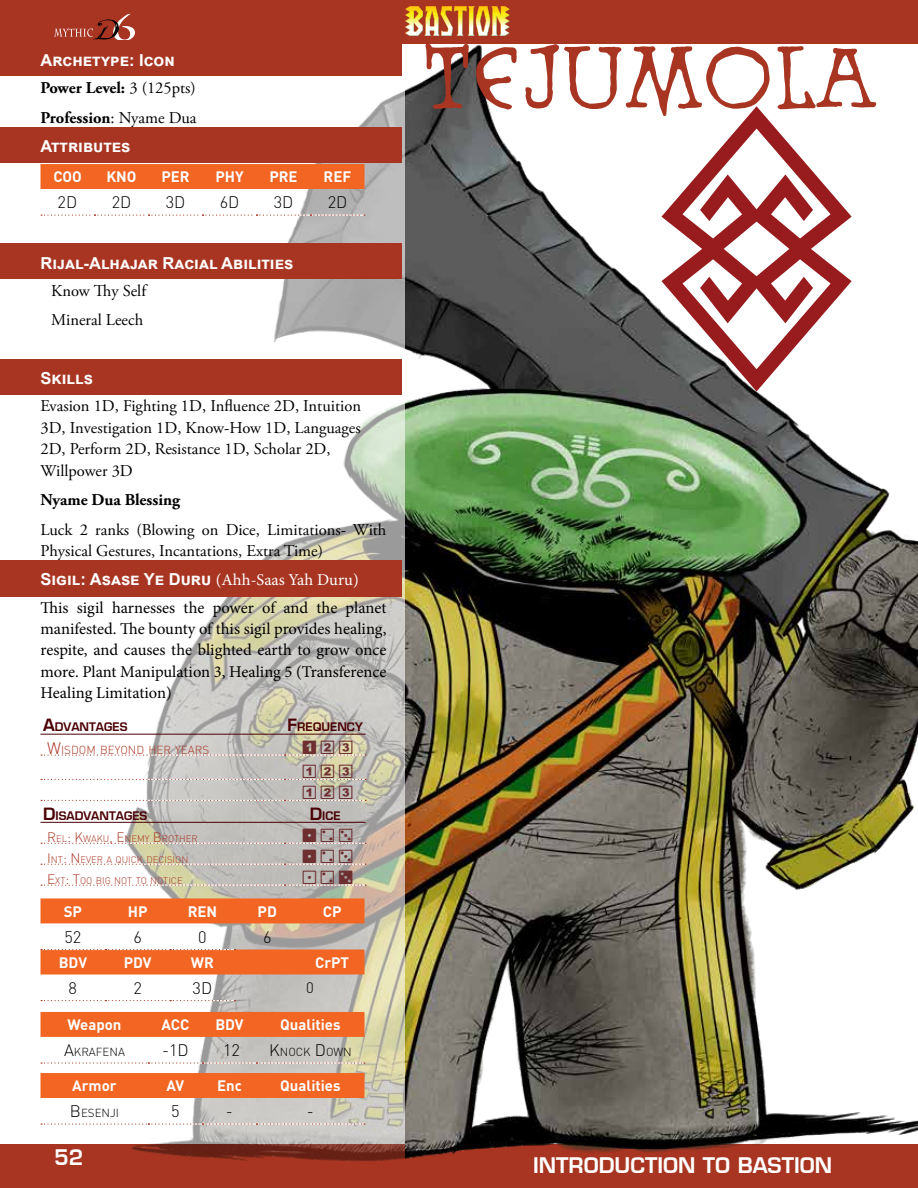
<style>
.page{position:relative;width:918px;height:1188px;background:#fff}
.page>*{position:absolute;margin:0;border:0;box-sizing:border-box;transform-origin:0 0}
.t1{font:90px "Warhorse BB";color:#a83521}
.t2{font:21px "Square 721 Dm Normal";color:#fff}
.t3{font:19.5px/24.3px "Six Sided Dice";letter-spacing:.15em;color:#6e2f31}
.t4{font:16.5px/21.3px "Adobe Garamond Pro";color:#000}
.t5{font:16.5px/21.3px "Minion Pro";color:#000;text-align:justify}
.t6{font:700 16.5px "Arial";color:#fff}
.t7{font:700 16.5px/29.4px "Adobe Garamond Pro";color:#000}
.t8{font:300 16.5px "DIN Pro";color:#000}
.t9{font:700 15px "DIN Pro";color:#fff}
.t10{font:300 15px "DIN Pro";color:#000}
.t11{font:11.55px "Square 721 Dm Normal";color:#4a0004}
.t12{font:300 11.55px "DIN Pro";color:#000}
.t13{font:300 11.55px "DIN Pro";color:#a83521}
.t14{font:300 9.45px "DIN Pro";color:#a83521}
.s1{font-weight:400}
.s2{font-family:"Minion Pro";font-weight:400}
.s3{font-size:16.5px}
.s4{font-size:13.5px}
</style>
<div class="page">
<div style="left:0;top:1145px;width:918px;height:43px;background:#a83521"></div>
<div style="left:0;top:0;width:918px;height:43px;background:#a83521"></div>
<svg style="left:54px;top:14px;width:79px;height:26px"></svg>
<svg style="left:405px;top:6px;width:105px;height:22px"></svg>
<img style="left:100px;top:28px;width:305px;height:1133px">
<img style="left:405px;top:28px;width:513px;height:1131px">
<div style="left:0;top:40px;width:401px;height:36px;background:#a83521"></div>
<div style="left:0;top:127px;width:401px;height:35px;background:#a83521"></div>
<div style="left:0;top:243px;width:401px;height:36px;background:#a83521"></div>
<div style="left:0;top:359px;width:401px;height:35px;background:#a83521"></div>
<div style="left:0;top:560px;width:401px;height:37px;background:#a83521"></div>
<div style="left:40px;top:164px;width:324px;height:25px;background:#f26522"></div>
<svg style="left:41px;top:215px;width:324px;height:1px"></svg>
<svg style="left:41px;top:843px;width:325px;height:1px"></svg>
<svg style="left:41px;top:864px;width:325px;height:1px"></svg>
<svg style="left:41px;top:800px;width:325px;height:1px"></svg>
<svg style="left:41px;top:779px;width:325px;height:1px"></svg>
<svg style="left:41px;top:755px;width:325px;height:1px"></svg>
<hr style="left:40px;top:734px;width:245px;height:1px;background:#4a0004">
<hr style="left:285px;top:734px;width:81px;height:1px;background:#4a0004">
<svg style="left:41px;top:885px;width:325px;height:1px"></svg>
<hr style="left:40px;top:822px;width:245px;height:1px;background:#4a0004">
<hr style="left:285px;top:822px;width:81px;height:1px;background:#4a0004">
<svg style="left:40px;top:898px;width:324px;height:76px"></svg>
<svg style="left:41px;top:1000px;width:194px;height:1px"></svg>
<div style="left:40px;top:1012px;width:324px;height:25px;background:#f26522"></div>
<svg style="left:41px;top:1062px;width:324px;height:2px"></svg>
<div style="left:40px;top:1073px;width:324px;height:25px;background:#f26522"></div>
<svg style="left:41px;top:1124px;width:324px;height:1px"></svg>
<p class="t6" style="left:40px;top:49px;width:136px">Archetype: Icon</p>
<p class="t7" style="left:40px;top:74px;width:158px">Power Level: <span class="s1">3 (125pts)<br></span>Profession<span class="s1">: Nyame Dua</span></p>
<p class="t6" style="left:40px;top:135px;width:91px">Attributes</p>
<p class="t9" style="left:53px;top:164px;width:30px">COO</p>
<p class="t9" style="left:106px;top:164px;width:32px">KNO</p>
<p class="t9" style="left:161px;top:164px;width:30px">PER</p>
<p class="t9" style="left:215px;top:164px;width:30px">PHY</p>
<p class="t9" style="left:269px;top:164px;width:30px">PRE</p>
<p class="t9" style="left:324px;top:164px;width:29px">REF</p>
<p class="t8" style="left:58px;top:190px;width:18px">2D</p>
<p class="t8" style="left:112px;top:190px;width:18px">2D</p>
<p class="t8" style="left:166px;top:190px;width:18px">3D</p>
<p class="t8" style="left:220px;top:190px;width:18px">6D</p>
<p class="t8" style="left:274px;top:190px;width:18px">3D</p>
<p class="t8" style="left:328px;top:190px;width:18px">2D</p>
<p class="t6" style="left:41px;top:251px;width:254px">Rijal-Alhajar Racial Abilities</p>
<p class="t4" style="left:51px;top:276px;width:96px;line-height:29.4px">Know Thy Self<br>Mineral Leech</p>
<p class="t6" style="left:41px;top:367px;width:54px">Skills</p>
<p class="t4" style="left:41px;top:396px;width:322px">Evasion 1D, Fighting 1D, Influence 2D, Intuition 3D, Investigation 1D, Know-How 1D, Languages 2D, Perform 2D, Resistance 1D, Scholar 2D, Willpower 3D</p>
<p class="t7" style="left:41px;top:485px;width:141px">Nyame Dua Blessing</p>
<p class="t4" style="left:41px;top:519px;width:347px">Luck 2 ranks (Blowing on Dice, Limitations- With<br>Physical Gestures, Incantations, Extra Time)</p>
<p class="t6" style="left:41px;top:568px;width:320px">Sigil: Asase Ye Duru <span class="s2">(Ahh-Saas Yah Duru)</span></p>
<p class="t5" style="left:41px;top:597px;width:347px">This sigil harnesses the power of and the planet manifested. The bounty of this sigil provides healing, respite, and causes the blighted earth to grow once more. Plant Manipulation 3, Healing 5 (Transference Healing Limitation)</p>
<p class="t11" style="left:43px;top:720px;width:86px"><span class="s3">A</span>DVANTAGES</p>
<p class="t11" style="left:288px;top:720px;width:77px"><span class="s3">F</span>REQUENCY</p>
<p class="t13" style="left:47px;top:741px;width:163px"><span class="s3">W</span>ISDOM BEYOND HER YEARS</p>
<p class="t3" style="left:303px;top:735px;width:53px">aBC<br>ABC</p>
<p class="t3" style="left:303px;top:781px;width:53px">ABC</p>
<p class="t11" style="left:43px;top:808px;width:106px"><span class="s3">D</span>ISADVANTAGES</p>
<p class="t11" style="left:310px;top:808px;width:32px"><span class="s3">D</span>ICE</p>
<p class="t14" style="left:47px;top:831px;width:150px"><span class="s4">R</span>EL<span class="s4">: K</span>WAKU<span class="s4">, E</span>NEMY <span class="s4">B</span>ROTHER</p>
<p class="t3" style="left:303px;top:824px;width:53px">1@#</p>
<p class="t14" style="left:47px;top:852px;width:143px"><span class="s4">I</span> NT<span class="s4">: N</span> EVER A QUICK DECISION</p>
<p class="t3" style="left:303px;top:845px;width:53px">1@#</p>
<p class="t14" style="left:47px;top:873px;width:137px"><span class="s4">E</span>XT<span class="s4">: T</span>OO BIG NOT TO NOTICE</p>
<p class="t3" style="left:303px;top:865px;width:53px">!@3</p>
<p class="t9" style="left:64px;top:899px;width:20px">SP</p>
<p class="t9" style="left:128px;top:899px;width:21px">HP</p>
<p class="t9" style="left:188px;top:899px;width:31px">REN</p>
<p class="t9" style="left:258px;top:899px;width:21px">PD</p>
<p class="t9" style="left:323px;top:899px;width:20px">CP</p>
<p class="t8" style="left:64px;top:924px;width:18px">52</p>
<p class="t8" style="left:133px;top:924px;width:10px">6</p>
<p class="t8" style="left:198px;top:924px;width:10px">0</p>
<p class="t8" style="left:263px;top:924px;width:10px">6</p>
<p class="t9" style="left:59px;top:950px;width:30px">BDV</p>
<p class="t9" style="left:124px;top:950px;width:29px">PDV</p>
<p class="t9" style="left:191px;top:950px;width:25px">WR</p>
<p class="t9" style="left:315px;top:950px;width:36px">CrPT</p>
<p class="t8" style="left:69px;top:975px;width:10px">8</p>
<p class="t8" style="left:133px;top:975px;width:10px">2</p>
<p class="t8" style="left:193px;top:975px;width:18px">3D</p>
<p class="t10" style="left:306px;top:976px;width:9px">0</p>
<p class="t9" style="left:67px;top:1012px;width:56px">Weapon</p>
<p class="t9" style="left:162px;top:1012px;width:29px">ACC</p>
<p class="t9" style="left:215px;top:1012px;width:30px">BDV</p>
<p class="t9" style="left:280px;top:1012px;width:62px">Qualities</p>
<p class="t12" style="left:64px;top:1043px;width:62px"><span class="s3">A</span>KRAFENA</p>
<p class="t8" style="left:162px;top:1038px;width:25px">-1D</p>
<p class="t8" style="left:223px;top:1038px;width:18px">12</p>
<p class="t12" style="left:269px;top:1043px;width:84px"><span class="s3">K</span>NOCK <span class="s3">D</span>OWN</p>
<p class="t9" style="left:72px;top:1073px;width:46px">Armor</p>
<p class="t9" style="left:167px;top:1073px;width:19px">AV</p>
<p class="t9" style="left:217px;top:1073px;width:26px">Enc</p>
<p class="t9" style="left:280px;top:1073px;width:62px">Qualities</p>
<p class="t12" style="left:70px;top:1104px;width:51px"><span class="s3">B</span>ESENJI</p>
<p class="t8" style="left:171px;top:1099px;width:10px">5</p>
<p class="t8" style="left:226px;top:1099px;width:9px">-</p>
<p class="t8" style="left:307px;top:1099px;width:9px">-</p>
<p class="t2" style="left:54px;top:1144px;width:31px">52</p>
<h1 class="t1" style="left:422px;top:26px;width:453px">TEJUMOLA</h1>
<p class="t2" style="left:533px;top:1152px;width:301px">INTRODUCTION TO BASTION</p>
</div>
